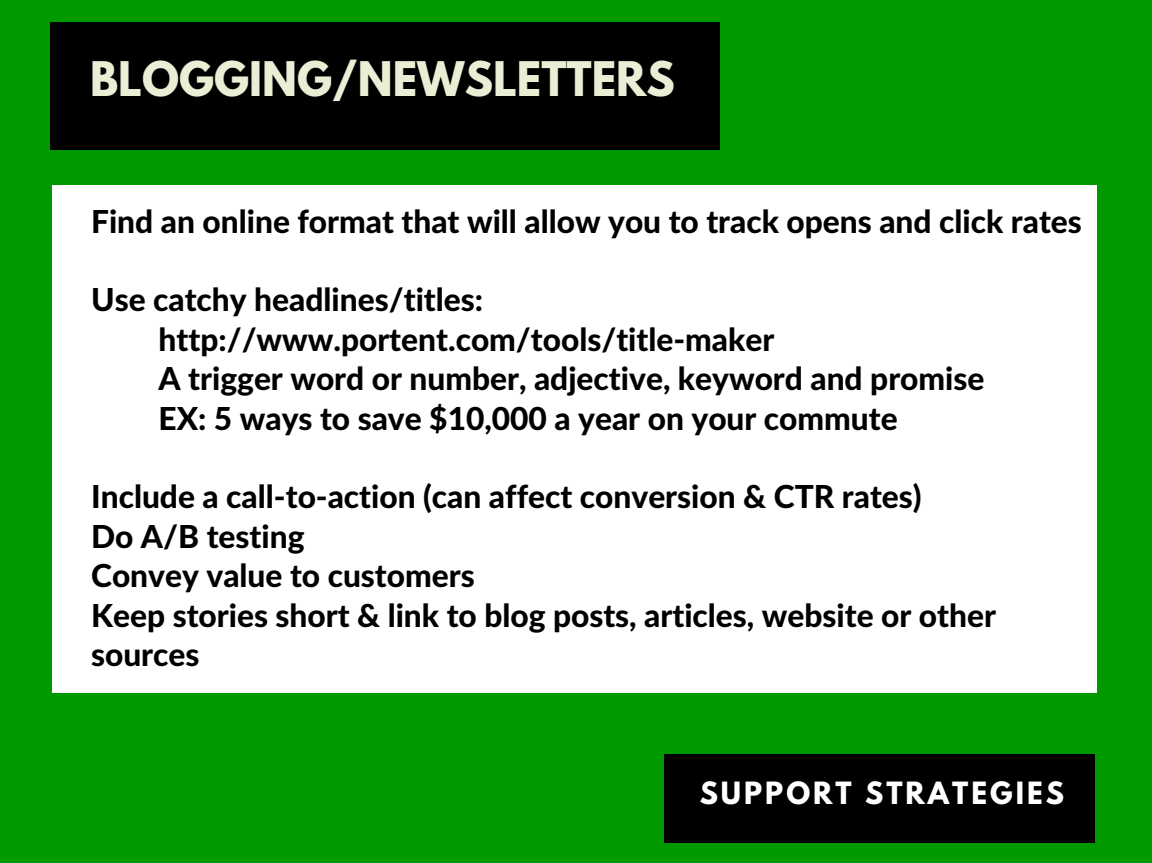
<style>
.page{position:relative;width:1152px;height:863px;background:#fff}
.page>*{position:absolute;margin:0;border:0;box-sizing:border-box;transform-origin:0 0}
.t1{font:700 42.3px "League Spartan";color:#e9eed4}
.t2{font:800 31.65px/39.3px "Lato";color:#000}
.t3{font:700 27.15px "League Spartan";letter-spacing:.11em;color:#fff}
</style>
<div class="page">
<div style="left:0;top:0;width:1152px;height:862px;background:#090"></div>
<div style="left:664px;top:753px;width:430px;height:89px;background:#000"></div>
<div style="left:51px;top:22px;width:669px;height:127px;background:#000"></div>
<div style="left:53px;top:185px;width:1044px;height:508px;background:#fff"></div>
<h1 class="t1" style="left:90px;top:58px;width:586px">BLOGGING/NEWSLETTERS</h1>
<p class="t2" style="left:91px;top:201px;width:992px">Find an online format that will allow you to track opens and click rates</p>
<p class="t2" style="left:159px;top:279px;width:827px;text-indent:-67px">Use catchy headlines/titles: http://www.portent.com/tools/title‐maker<br>A trigger word or number, adjective, keyword and promise EX: 5 ways to save $10,000 a year on your commute</p>
<p class="t2" style="left:91px;top:476px;width:906px">Include a call‐to‐action (can affect conversion &amp; CTR rates)<br>Do A/B testing<br>Convey value to customers<br>Keep stories short &amp; link to blog posts, articles, website or other sources</p>
<p class="t3" style="left:700px;top:780px;width:366px">SUPPORT STRATEGIES</p>
</div>
